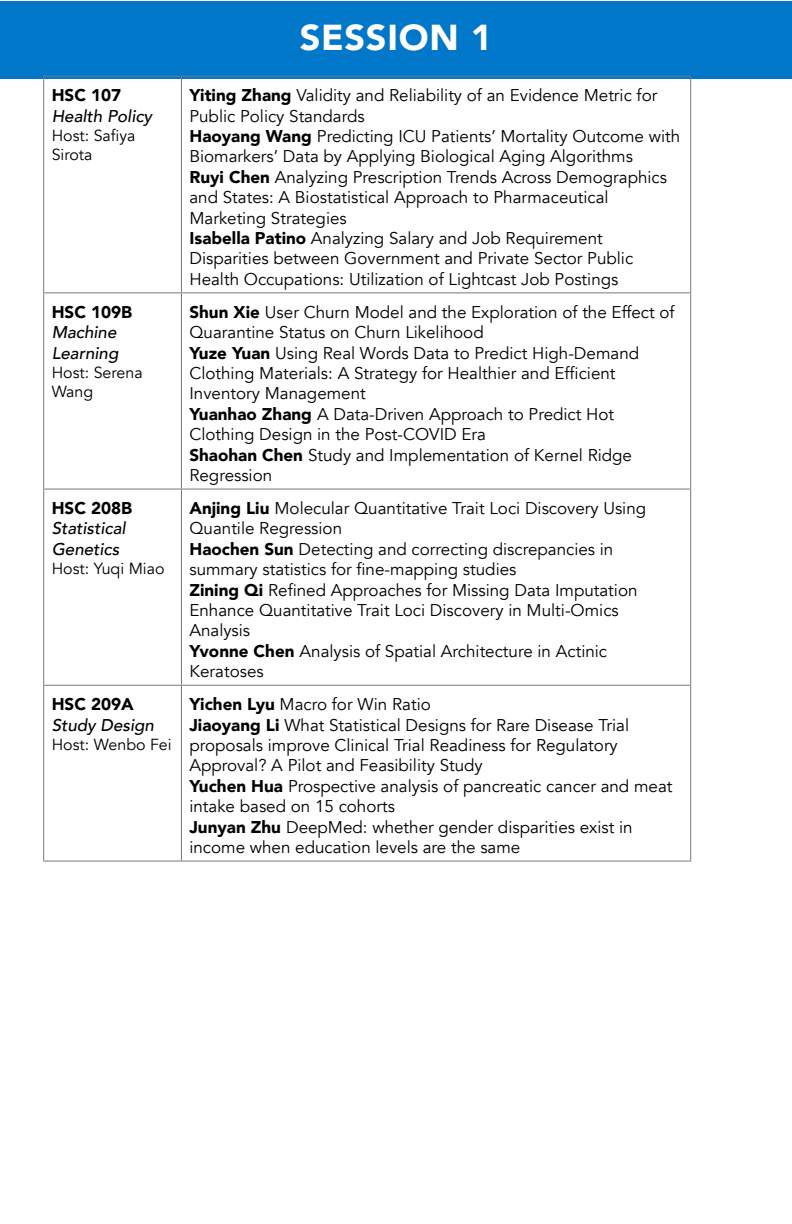
<style>
.page{position:relative;width:792px;height:1224px;background:#fff}
.page>*{position:absolute;margin:0;border:0;box-sizing:border-box;transform-origin:0 0}
.t1{font:900 36px "Avenir";letter-spacing:.02em;color:#fff}
.t2{font:17px/20.4px "Avenir";color:#000}
.t3{font:italic 500 17px/20.4px "Avenir";color:#000}
.t4{font:900 17px "Avenir";color:#000}
.t5{font:16px/19.2px "Avenir";color:#000}
.s1{font-weight:900}
</style>
<div class="page">
<div style="left:0;top:1px;width:792px;height:78px;background:#0077c8"></div>
<hr style="left:43px;top:76px;width:138px;height:1px;background:#75787b">
<hr style="left:43px;top:77px;width:1px;height:215px;background:#75787b">
<hr style="left:181px;top:76px;width:510px;height:1px;background:#75787b">
<hr style="left:181px;top:77px;width:1px;height:215px;background:#75787b">
<hr style="left:690px;top:77px;width:1px;height:215px;background:#75787b">
<hr style="left:43px;top:292px;width:138px;height:1px;background:#75787b">
<hr style="left:43px;top:293px;width:1px;height:196px;background:#75787b">
<hr style="left:181px;top:292px;width:510px;height:1px;background:#75787b">
<hr style="left:181px;top:293px;width:1px;height:196px;background:#75787b">
<hr style="left:690px;top:293px;width:1px;height:196px;background:#75787b">
<hr style="left:43px;top:489px;width:138px;height:1px;background:#75787b">
<hr style="left:43px;top:490px;width:1px;height:195px;background:#75787b">
<hr style="left:181px;top:489px;width:510px;height:1px;background:#75787b">
<hr style="left:181px;top:490px;width:1px;height:195px;background:#75787b">
<hr style="left:690px;top:490px;width:1px;height:195px;background:#75787b">
<hr style="left:43px;top:685px;width:138px;height:1px;background:#75787b">
<hr style="left:43px;top:686px;width:1px;height:175px;background:#75787b">
<hr style="left:181px;top:685px;width:510px;height:1px;background:#75787b">
<hr style="left:181px;top:686px;width:1px;height:175px;background:#75787b">
<hr style="left:690px;top:686px;width:1px;height:175px;background:#75787b">
<hr style="left:43px;top:861px;width:138px;height:1px;background:#75787b">
<hr style="left:181px;top:861px;width:510px;height:1px;background:#75787b">
<h1 class="t1" style="left:300px;top:6px;width:194px">SESSION 1</h1>
<p class="t4" style="left:52px;top:81px;width:71px">HSC 107</p>
<p class="t3" style="left:52px;top:106px;width:102px">Health Policy</p>
<p class="t5" style="left:52px;top:126px;width:85px">Host: Safiya<br>Sirota</p>
<p class="t2" style="left:189px;top:86px;width:492px"><span class="s1">Yiting Zhang</span> Validity and Reliability of an Evidence Metric for Public Policy Standards<br><span class="s1">Haoyang Wang</span> Predicting ICU Patients’ Mortality Outcome with Biomarkers’ Data by Applying Biological Aging Algorithms<br><span class="s1">Ruyi Chen</span> Analyzing Prescription Trends Across Demographics and States: A Biostatistical Approach to Pharmaceutical Marketing Strategies<br><span class="s1">Isabella Patino</span> Analyzing Salary and Job Requirement Disparities between Government and Private Sector Public Health Occupations: Utilization of Lightcast Job Postings</p>
<p class="t4" style="left:52px;top:297px;width:82px">HSC 109B</p>
<p class="t3" style="left:52px;top:322px;width:68px">Machine<br>Learning</p>
<p class="t5" style="left:52px;top:363px;width:92px">Host: Serena<br>Wang</p>
<p class="t2" style="left:189px;top:302px;width:487px"><span class="s1">Shun Xie</span> User Churn Model and the Exploration of the Effect of Quarantine Status on Churn Likelihood<br><span class="s1">Yuze Yuan</span> Using Real Words Data to Predict High-Demand Clothing Materials: A Strategy for Healthier and Efficient Inventory Management<br><span class="s1">Yuanhao Zhang</span> A Data-Driven Approach to Predict Hot Clothing Design in the Post-COVID Era<br><span class="s1">Shaohan Chen</span> Study and Implementation of Kernel Ridge Regression</p>
<p class="t4" style="left:52px;top:494px;width:82px">HSC 208B</p>
<p class="t3" style="left:52px;top:519px;width:75px">Statistical<br>Genetics</p>
<p class="t5" style="left:52px;top:559px;width:114px">Host: Yuqi Miao</p>
<p class="t2" style="left:189px;top:498px;width:458px"><span class="s1">Anjing Liu</span> Molecular Quantitative Trait Loci Discovery Using Quantile Regression<br><span class="s1">Haochen Sun</span> Detecting and correcting discrepancies in summary statistics for fine-mapping studies<br><span class="s1">Zining Qi</span> Refined Approaches for Missing Data Imputation Enhance Quantitative Trait Loci Discovery in Multi-Omics Analysis<br><span class="s1">Yvonne Chen</span> Analysis of Spatial Architecture in Actinic Keratoses</p>
<p class="t4" style="left:52px;top:690px;width:84px">HSC 209A</p>
<p class="t3" style="left:52px;top:715px;width:104px">Study Design</p>
<p class="t5" style="left:52px;top:735px;width:122px">Host: Wenbo Fei</p>
<p class="t2" style="left:189px;top:695px;width:485px"><span class="s1">Yichen Lyu</span> Macro for Win Ratio<br><span class="s1">Jiaoyang Li</span> What Statistical Designs for Rare Disease Trial proposals improve Clinical Trial Readiness for Regulatory Approval? A Pilot and Feasibility Study<br><span class="s1">Yuchen Hua</span> Prospective analysis of pancreatic cancer and meat intake based on 15 cohorts<br><span class="s1">Junyan Zhu</span> DeepMed: whether gender disparities exist in income when education levels are the same</p>
</div>
